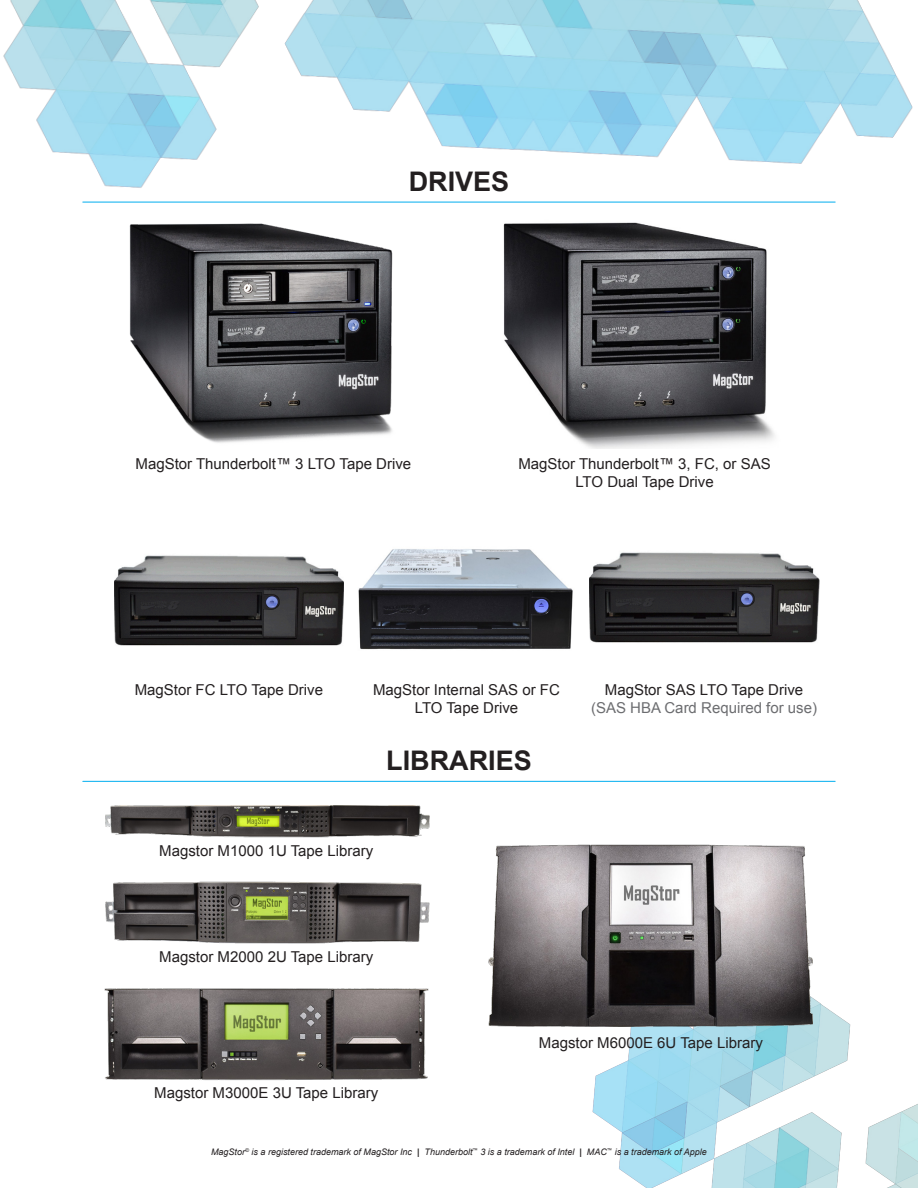
<style>
.page{position:relative;width:918px;height:1188px;background:#fff}
.page>*{position:absolute;margin:0;border:0;box-sizing:border-box;transform-origin:0 0}
.t1{font:700 27px "Arial";color:#231f20}
.t2{font:15px "Arial";color:#231f20}
.t3{font:15px "Arial";color:#6c6d70}
.t4{font:italic 9px "Arial";color:#231f20}
.s1{font-weight:700;font-style:normal}
</style>
<div class="page">
<img style="left:3px;top:0;width:910px;height:203px">
<img style="left:579px;top:998px;width:339px;height:190px">
<img style="left:358px;top:549px;width:215px;height:101px">
<hr style="left:83px;top:202px;width:752px;height:1px;background:#00aeef">
<img style="left:129px;top:223px;width:264px;height:220px">
<hr style="left:83px;top:781px;width:752px;height:1px;background:#00aeef">
<img style="left:489px;top:845px;width:324px;height:181px">
<img style="left:105px;top:806px;width:324px;height:31px">
<img style="left:105px;top:882px;width:324px;height:61px">
<img style="left:104px;top:988px;width:324px;height:92px">
<img style="left:114px;top:555px;width:230px;height:91px">
<img style="left:589px;top:552px;width:230px;height:91px">
<img style="left:503px;top:222px;width:272px;height:226px">
<p class="t1" style="left:409px;top:164px;width:102px">DRIVES</p>
<p class="t2" style="left:136px;top:454px;width:277px">MagStor Thunderbolt™ 3 LTO Tape Drive</p>
<p class="t2" style="left:518px;top:454px;width:254px">MagStor Thunderbolt™ 3, FC, or SAS</p>
<p class="t2" style="left:575px;top:472px;width:140px">LTO Dual Tape Drive</p>
<p class="t2" style="left:135px;top:679px;width:190px">MagStor FC LTO Tape Drive</p>
<p class="t2" style="left:373px;top:679px;width:188px">MagStor Internal SAS or FC</p>
<p class="t2" style="left:415px;top:697px;width:105px">LTO Tape Drive</p>
<p class="t1" style="left:386px;top:743px;width:147px">LIBRARIES</p>
<p class="t2" style="left:159px;top:841px;width:215px">Magstor M1000 1U Tape Library</p>
<p class="t2" style="left:605px;top:679px;width:200px">MagStor SAS LTO Tape Drive</p>
<p class="t3" style="left:591px;top:697px;width:227px">(SAS HBA Card Required for use)</p>
<p class="t2" style="left:159px;top:947px;width:215px">Magstor M2000 2U Tape Library</p>
<p class="t2" style="left:154px;top:1083px;width:225px">Magstor M3000E 3U Tape Library</p>
<p class="t2" style="left:539px;top:1032px;width:225px">Magstor M6000E 6U Tape Library</p>
<p class="t4" style="left:211px;top:1146px;width:497px">MagStor<sup>©</sup> is a registered trademark of MagStor Inc <span class="s1">|</span> Thunderbolt<sup>™</sup> 3 is a trademark of Intel <span class="s1">|</span> MAC<sup>™</sup> is a trademark of Apple</p>
</div>
